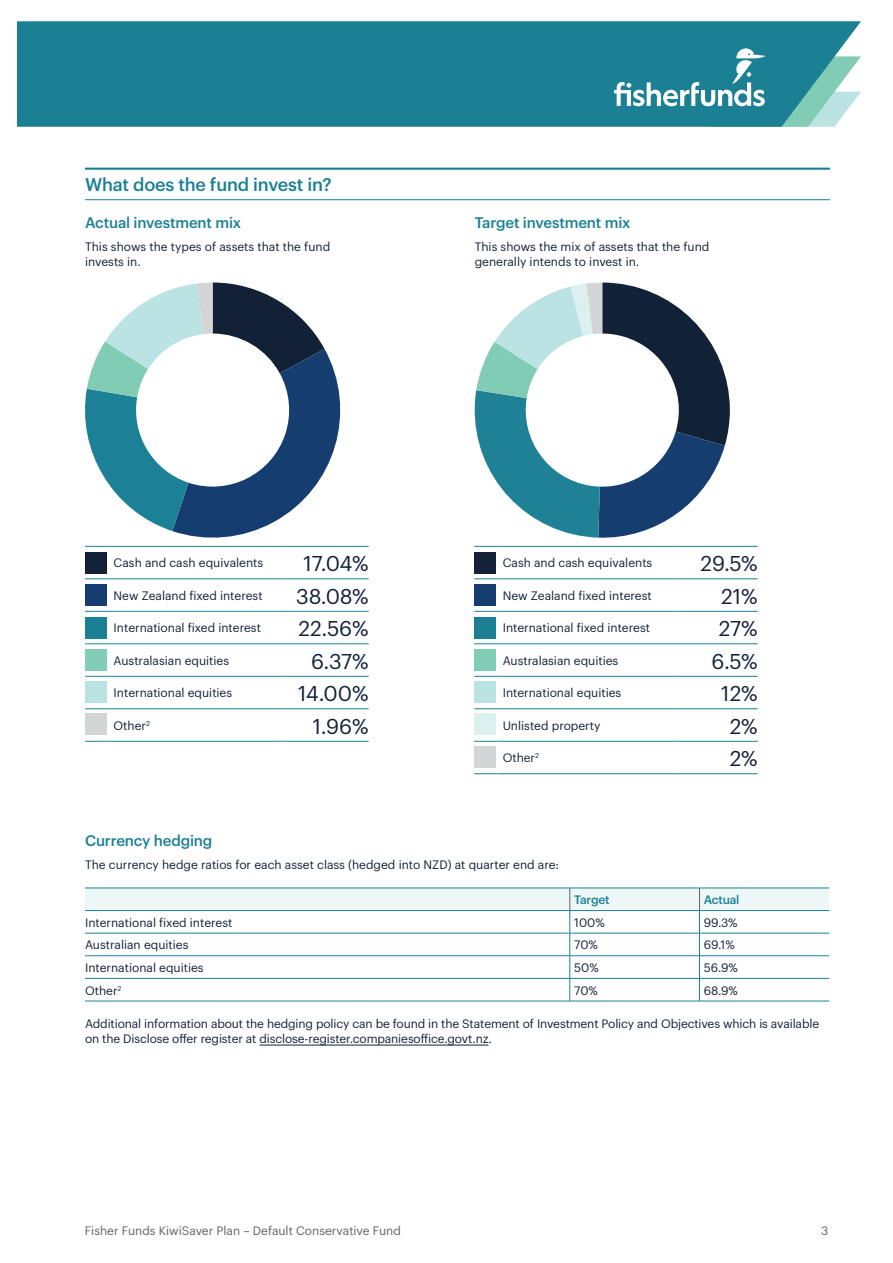
<style>
.page{position:relative;width:893px;height:1263px;background:#fff}
.page>*{position:absolute;margin:0;border:0;box-sizing:border-box;transform-origin:0 0}
.t1{font:21px "Graphik";color:#132238}
.t2{font:500 18px "Graphik";letter-spacing:-.01em;color:#1c8095}
.t3{font:500 15px "Graphik";letter-spacing:-.01em;color:#1c8095}
.t4{font:12px/15px "Graphik";color:#132238}
.t5{font:12px "Graphik";color:#636366}
.t6{font:500 12px "Graphik";letter-spacing:-.02em;color:#1c8095}
</style>
<div class="page">
<div style="left:17px;top:21px;width:844px;height:106px;background:#1c8095"></div>
<svg style="left:614px;top:48px;width:247px;height:79px;background:#509fac"></svg>
<svg style="left:474px;top:283px;width:256px;height:255px"></svg>
<hr style="left:85px;top:168px;width:745px;height:2px;background:#1c8095">
<hr style="left:85px;top:199px;width:745px;height:1px;background:#1c8095">
<hr style="left:85px;top:1001px;width:485px;height:1px;background:#1c8095">
<hr style="left:699px;top:1001px;width:130px;height:1px;background:#1c8095">
<hr style="left:570px;top:1001px;width:129px;height:1px;background:#1c8095">
<svg style="left:85px;top:888px;width:744px;height:113px"></svg>
<svg style="left:474px;top:579px;width:23px;height:1px"></svg>
<hr style="left:497px;top:579px;width:180px;height:1px;background:#1c8095">
<svg style="left:474px;top:611px;width:23px;height:1px"></svg>
<hr style="left:497px;top:611px;width:180px;height:1px;background:#1c8095">
<svg style="left:474px;top:643px;width:23px;height:1px"></svg>
<hr style="left:497px;top:643px;width:180px;height:1px;background:#1c8095">
<svg style="left:474px;top:676px;width:23px;height:1px"></svg>
<hr style="left:497px;top:676px;width:180px;height:1px;background:#1c8095">
<svg style="left:474px;top:708px;width:23px;height:1px"></svg>
<hr style="left:497px;top:708px;width:180px;height:1px;background:#1c8095">
<svg style="left:474px;top:741px;width:23px;height:1px"></svg>
<hr style="left:497px;top:741px;width:180px;height:1px;background:#1c8095">
<hr style="left:497px;top:546px;width:180px;height:1px;background:#1c8095">
<hr style="left:677px;top:546px;width:81px;height:1px;background:#1c8095">
<hr style="left:677px;top:579px;width:81px;height:1px;background:#1c8095">
<hr style="left:677px;top:611px;width:81px;height:1px;background:#1c8095">
<hr style="left:677px;top:643px;width:81px;height:1px;background:#1c8095">
<hr style="left:677px;top:676px;width:81px;height:1px;background:#1c8095">
<hr style="left:677px;top:708px;width:81px;height:1px;background:#1c8095">
<hr style="left:677px;top:741px;width:81px;height:1px;background:#1c8095">
<svg style="left:474px;top:546px;width:23px;height:1px"></svg>
<svg style="left:474px;top:773px;width:23px;height:1px"></svg>
<hr style="left:497px;top:773px;width:180px;height:1px;background:#1c8095">
<hr style="left:677px;top:773px;width:81px;height:1px;background:#1c8095">
<div style="left:474px;top:553px;width:21px;height:21px;background:#132238"></div>
<div style="left:474px;top:649px;width:21px;height:21px;background:#80ccb5"></div>
<div style="left:474px;top:585px;width:21px;height:21px;background:#163d6f"></div>
<div style="left:474px;top:681px;width:21px;height:22px;background:#bce3e4"></div>
<div style="left:474px;top:617px;width:21px;height:21px;background:#1c8095"></div>
<div style="left:474px;top:714px;width:21px;height:21px;background:#dcf0f0"></div>
<div style="left:474px;top:746px;width:21px;height:21px;background:#d4d5d7"></div>
<svg style="left:85px;top:579px;width:23px;height:1px"></svg>
<hr style="left:108px;top:579px;width:180px;height:1px;background:#1c8095">
<svg style="left:85px;top:611px;width:23px;height:1px"></svg>
<hr style="left:108px;top:611px;width:180px;height:1px;background:#1c8095">
<svg style="left:85px;top:643px;width:23px;height:1px"></svg>
<hr style="left:108px;top:643px;width:180px;height:1px;background:#1c8095">
<svg style="left:85px;top:676px;width:23px;height:1px"></svg>
<hr style="left:108px;top:676px;width:180px;height:1px;background:#1c8095">
<svg style="left:85px;top:708px;width:23px;height:1px"></svg>
<hr style="left:108px;top:708px;width:180px;height:1px;background:#1c8095">
<hr style="left:288px;top:546px;width:81px;height:1px;background:#1c8095">
<hr style="left:288px;top:579px;width:81px;height:1px;background:#1c8095">
<hr style="left:288px;top:611px;width:81px;height:1px;background:#1c8095">
<hr style="left:288px;top:643px;width:81px;height:1px;background:#1c8095">
<hr style="left:288px;top:676px;width:81px;height:1px;background:#1c8095">
<hr style="left:288px;top:708px;width:81px;height:1px;background:#1c8095">
<svg style="left:85px;top:282px;width:273px;height:265px"></svg>
<svg style="left:85px;top:741px;width:23px;height:1px"></svg>
<hr style="left:108px;top:741px;width:180px;height:1px;background:#1c8095">
<hr style="left:288px;top:741px;width:81px;height:1px;background:#1c8095">
<div style="left:85px;top:553px;width:21px;height:21px;background:#132238"></div>
<div style="left:85px;top:649px;width:21px;height:21px;background:#80ccb5"></div>
<div style="left:85px;top:585px;width:21px;height:21px;background:#163d6f"></div>
<div style="left:85px;top:681px;width:21px;height:22px;background:#bce3e4"></div>
<div style="left:85px;top:617px;width:21px;height:21px;background:#1c8095"></div>
<div style="left:85px;top:714px;width:21px;height:21px;background:#d4d5d7"></div>
<hr style="left:259px;top:1045px;width:229px;height:1px;background:#132238">
<h2 class="t2" style="left:85px;top:171px;width:248px">What does the fund invest in?</h2>
<p class="t3" style="left:85px;top:211px;width:158px">Actual investment mix</p>
<p class="t4" style="left:85px;top:238px;width:247px">This shows the types of assets that the fund invests in.</p>
<p class="t3" style="left:475px;top:211px;width:157px">Target investment mix</p>
<p class="t4" style="left:475px;top:238px;width:236px">This shows the mix of assets that the fund generally intends to invest in.</p>
<p class="t4" style="left:114px;top:555px;width:151px">Cash and cash equivalents</p>
<h1 class="t1" style="left:304px;top:548px;width:67px">17.04%</h1>
<p class="t4" style="left:114px;top:587px;width:151px">New Zealand fixed interest</p>
<h1 class="t1" style="left:296px;top:580px;width:74px">38.08%</h1>
<p class="t4" style="left:114px;top:620px;width:149px">International fixed interest</p>
<h1 class="t1" style="left:298px;top:613px;width:72px">22.56%</h1>
<p class="t4" style="left:114px;top:652px;width:117px">Australasian equities</p>
<h1 class="t1" style="left:311px;top:645px;width:59px">6.37%</h1>
<p class="t4" style="left:114px;top:685px;width:120px">International equities</p>
<h1 class="t1" style="left:298px;top:678px;width:72px">14.00%</h1>
<p class="t4" style="left:114px;top:717px;width:38px">Other<sup>2</sup></p>
<h1 class="t1" style="left:313px;top:710px;width:57px">1.96%</h1>
<p class="t4" style="left:503px;top:555px;width:151px">Cash and cash equivalents</p>
<h1 class="t1" style="left:700px;top:548px;width:59px">29.5%</h1>
<p class="t4" style="left:503px;top:587px;width:151px">New Zealand fixed interest</p>
<h1 class="t1" style="left:721px;top:580px;width:38px">21%</h1>
<p class="t4" style="left:503px;top:620px;width:149px">International fixed interest</p>
<h1 class="t1" style="left:719px;top:613px;width:40px">27%</h1>
<p class="t4" style="left:503px;top:652px;width:117px">Australasian equities</p>
<h1 class="t1" style="left:711px;top:645px;width:48px">6.5%</h1>
<p class="t4" style="left:503px;top:685px;width:120px">International equities</p>
<h1 class="t1" style="left:721px;top:678px;width:38px">12%</h1>
<p class="t4" style="left:503px;top:717px;width:99px">Unlisted property</p>
<h1 class="t1" style="left:730px;top:710px;width:30px">2%</h1>
<p class="t4" style="left:503px;top:749px;width:38px">Other<sup>2</sup></p>
<h1 class="t1" style="left:730px;top:743px;width:30px">2%</h1>
<p class="t3" style="left:85px;top:829px;width:129px">Currency hedging</p>
<p class="t4" style="left:85px;top:856px;width:475px">The currency hedge ratios for each asset class (hedged into NZD) at quarter end are:</p>
<p class="t6" style="left:574px;top:891px;width:37px">Target</p>
<p class="t6" style="left:704px;top:891px;width:37px">Actual</p>
<p class="t4" style="left:85px;top:914px;width:149px">International fixed interest</p>
<p class="t4" style="left:574px;top:914px;width:32px">100%</p>
<p class="t4" style="left:704px;top:914px;width:35px">99.3%</p>
<p class="t4" style="left:85px;top:936px;width:105px">Australian equities</p>
<p class="t4" style="left:574px;top:936px;width:25px">70%</p>
<p class="t4" style="left:704px;top:936px;width:32px">69.1%</p>
<p class="t4" style="left:85px;top:959px;width:120px">International equities</p>
<p class="t4" style="left:574px;top:959px;width:26px">50%</p>
<p class="t4" style="left:704px;top:959px;width:35px">56.9%</p>
<p class="t4" style="left:85px;top:982px;width:38px">Other<sup>2</sup></p>
<p class="t4" style="left:574px;top:982px;width:25px">70%</p>
<p class="t4" style="left:704px;top:982px;width:36px">68.9%</p>
<p class="t4" style="left:85px;top:1015px;width:736px">Additional information about the hedging policy can be found in the Statement of Investment Policy and Objectives which is available on the Disclose offer register at disclose-register.companiesoffice.govt.nz.</p>
<p class="t5" style="left:85px;top:1222px;width:318px">Fisher Funds KiwiSaver Plan – Default Conservative Fund</p>
<p class="t5" style="left:821px;top:1222px;width:9px">3</p>
</div>
